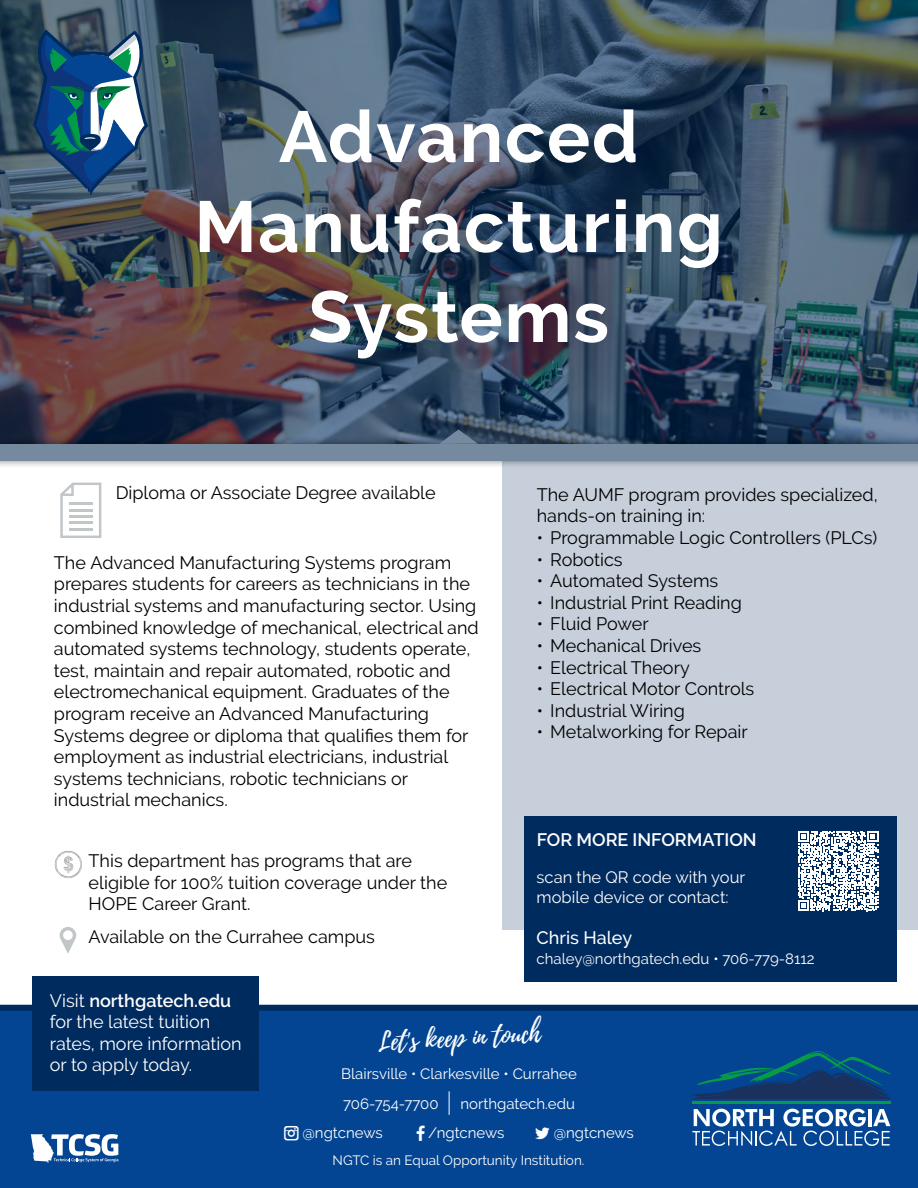
<style>
.page{position:relative;width:918px;height:1188px;background:#fff}
.page>*{position:absolute;margin:0;border:0;box-sizing:border-box;transform-origin:0 0}
.t1{font:700 72px/90px "Raleway";letter-spacing:.025em;color:#fff;text-align:center}
.t2{font:25.5px "Playlist Script";color:#fff}
.t3{font:18px/21.6px "Raleway";color:#000}
.t4{font:18px/21.6px "Raleway";color:#fff}
.t5{font:600 18px "Raleway";color:#fff}
.t6{font:500 18px "Raleway";color:#fff}
.t7{font:16.5px/19.8px "Raleway";color:#fff}
.t8{font:15px "Raleway";color:#fff}
.t9{font:13.5px "Raleway";color:#fff}
.s1{font-weight:600}
</style>
<div class="page">
<div style="left:0;top:1008px;width:918px;height:180px;background:#034592"></div>
<svg style="left:31px;top:1134px;width:87px;height:29px"></svg>
<hr style="left:692px;top:1102px;width:198px;height:2px;background:#059b49">
<svg style="left:693px;top:1051px;width:198px;height:48px"></svg>
<svg style="left:692px;top:1109px;width:198px;height:37px"></svg>
<div style="left:33px;top:977px;width:226px;height:114px;background:#002b5f"></div>
<svg style="left:449px;top:1091px;width:1px;height:24px"></svg>
<div style="left:0;top:1005px;width:918px;height:6px;background:#002b5f"></div>
<div style="left:502px;top:461px;width:416px;height:469px;background:#c7cfdb"></div>
<svg style="left:60px;top:483px;width:41px;height:55px"></svg>
<hr style="left:69px;top:528px;width:23px;height:2px;background:#c1c6c8">
<hr style="left:69px;top:522px;width:23px;height:2px;background:#c1c6c8">
<hr style="left:69px;top:515px;width:23px;height:3px;background:#c1c6c8">
<hr style="left:69px;top:509px;width:23px;height:2px;background:#c1c6c8">
<hr style="left:69px;top:502px;width:23px;height:3px;background:#c1c6c8">
<svg style="left:60px;top:927px;width:16px;height:26px"></svg>
<img style="left:54px;top:850px;width:28px;height:28px">
<img style="left:0;top:0;width:918px;height:436px">
<svg style="left:32px;top:29px;width:116px;height:167px;background:#3c6886"></svg>
<div style="left:0;top:436px;width:918px;height:33px;background:#000;opacity:.5"></div>
<div style="left:0;top:444px;width:918px;height:17px;background:#768a9f"></div>
<svg style="left:439px;top:430px;width:39px;height:14px"></svg>
<div style="left:524px;top:817px;width:373px;height:165px;background:#002b5f"></div>
<svg style="left:798px;top:831px;width:80px;height:80px"></svg>
<h1 class="t1" style="left:194px;top:92px;width:530px">Advanced<br>Manufacturing<br>Systems</h1>
<p class="t3" style="left:116px;top:481px;width:321px">Diploma or Associate Degree available</p>
<p class="t3" style="left:54px;top:552px;width:426px">The Advanced Manufacturing Systems program prepares students for careers as technicians in the industrial systems and manufacturing sector. Using combined knowledge of mechanical, electrical and automated systems technology, students operate, test, maintain and repair automated, robotic and electromechanical equipment. Graduates of the program receive an Advanced Manufacturing Systems degree or diploma that qualifies them for employment as industrial electricians, industrial systems technicians, robotic technicians or industrial mechanics.</p>
<p class="t3" style="left:89px;top:850px;width:360px">This department has programs that are eligible for 100% tuition coverage under the<br>HOPE Career Grant.</p>
<p class="t3" style="left:89px;top:926px;width:288px">Available on the Currahee campus</p>
<p class="t3" style="left:537px;top:484px;width:343px">The AUMF program provides specialized, hands-on training in:</p>
<p class="t3" style="left:537px;top:527px;width:342px">• Programmable Logic Controllers (PLCs)</p>
<p class="t3" style="left:537px;top:548px;width:87px">• Robotics</p>
<p class="t3" style="left:537px;top:570px;width:183px">• Automated Systems</p>
<p class="t3" style="left:537px;top:592px;width:207px">• Industrial Print Reading</p>
<p class="t3" style="left:537px;top:613px;width:113px">• Fluid Power</p>
<p class="t3" style="left:537px;top:635px;width:166px">• Mechanical Drives</p>
<p class="t3" style="left:537px;top:656px;width:155px">• Electrical Theory</p>
<p class="t3" style="left:537px;top:678px;width:219px">• Electrical Motor Controls</p>
<p class="t3" style="left:537px;top:700px;width:150px">• Industrial Wiring</p>
<p class="t3" style="left:537px;top:721px;width:213px">• Metalworking for Repair</p>
<p class="t5" style="left:537px;top:829px;width:221px">FOR MORE INFORMATION</p>
<p class="t7" style="left:537px;top:868px;width:210px">scan the QR code with your mobile device or contact:</p>
<p class="t6" style="left:537px;top:927px;width:97px">Chris Haley</p>
<p class="t8" style="left:537px;top:950px;width:280px">chaley@northgatech.edu • 706-779-8112</p>
<p class="t4" style="left:50px;top:989px;width:193px">Visit <span class="s1">northgatech.edu </span>for the latest tuition rates, more information or to apply today.</p>
<h2 class="t2" style="left:377px;top:1024px;width:164px;rotate:-3deg">Let's keep in touch</h2>
<p class="t8" style="left:341px;top:1065px;width:237px">Blairsville • Clarkesville • Currahee</p>
<p class="t8" style="left:343px;top:1095px;width:97px">706-754-7700</p>
<p class="t8" style="left:461px;top:1095px;width:116px">northgatech.edu</p>
<p class="t8" style="left:302px;top:1124px;width:82px">@ngtcnews</p>
<p class="t8" style="left:428px;top:1124px;width:78px">/ngtcnews</p>
<p class="t8" style="left:535px;top:1124px;width:100px">▼ @ngtcnews</p>
<p class="t9" style="left:333px;top:1152px;width:253px">NGTC is an Equal Opportunity Institution.</p>
</div>
